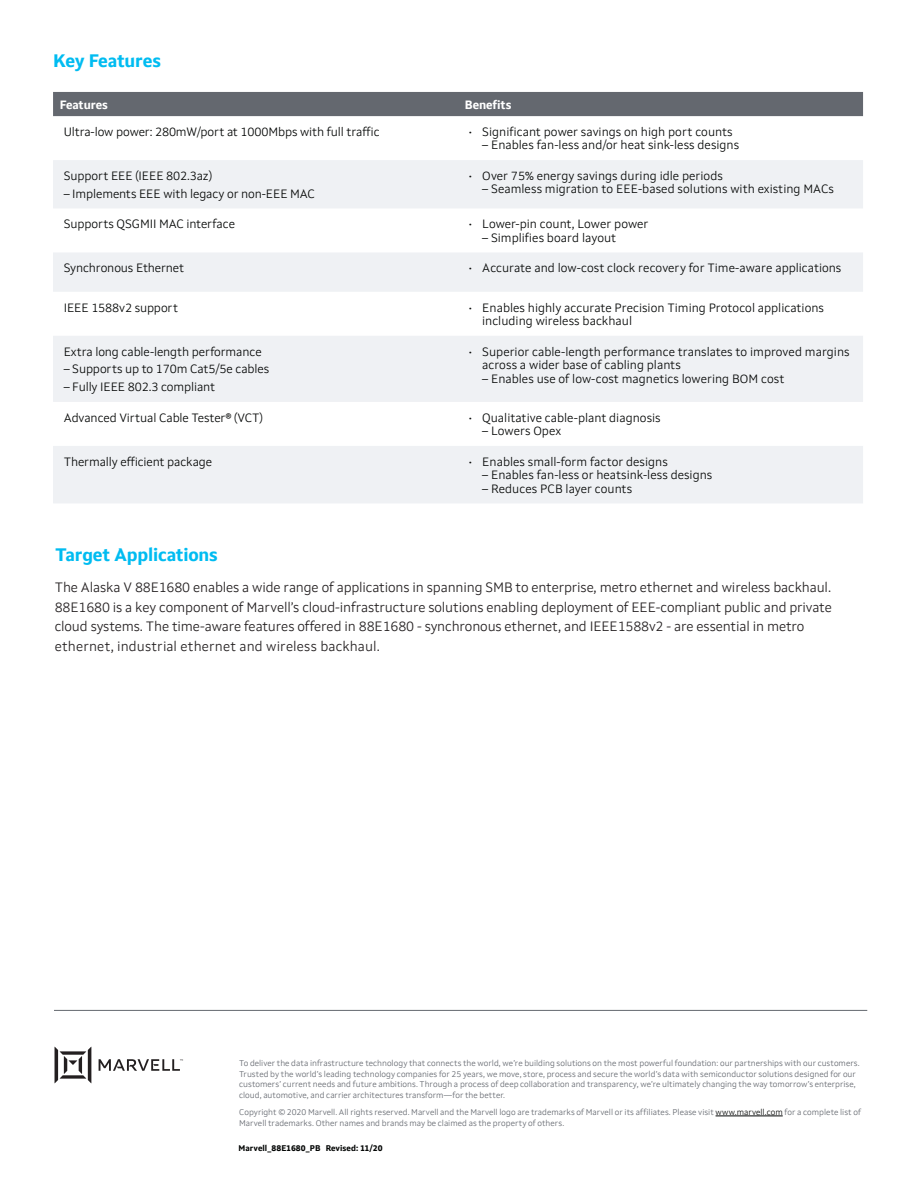
<style>
.page{position:relative;width:918px;height:1188px;background:#fff}
.page>*{position:absolute;margin:0;border:0;box-sizing:border-box;transform-origin:0 0}
.t1{font:700 18px "Setimo";letter-spacing:-.01em;color:#00bcf1}
.t2{font:300 13.5px/19.5px "Setimo";letter-spacing:-.01em;color:#231f20}
.t3{font:300 12px/13.5px "Setimo";color:#040605}
.t4{font:700 12px "Setimo";letter-spacing:-.01em;color:#fff}
.t5{font:300 8.25px/10.5px "Setimo";color:#64686f}
.t6{font:700 8.25px "Setimo";color:#040605}
.s1{color:#040605}
</style>
<div class="page">
<svg style="left:55px;top:1047px;width:128px;height:36px"></svg>
<hr style="left:54px;top:1010px;width:813px;height:1px;background:#64686f">
<hr style="left:716px;top:1116px;width:67px;height:1px;background:#040605">
<div style="left:53px;top:92px;width:810px;height:24px;background:#64686f"></div>
<svg style="left:53px;top:160px;width:810px;height:343px;fill:#eff1f4"></svg>
<h1 class="t1" style="left:53px;top:50px;width:109px">Key Features</h1>
<p class="t4" style="left:60px;top:97px;width:50px">Features</p>
<p class="t4" style="left:465px;top:97px;width:48px">Benefits</p>
<p class="t3" style="left:64px;top:125px;width:317px">Ultra-low power: 280mW/port at 1000Mbps with full traffic</p>
<p class="t3" style="left:469px;top:125px;width:265px">• Significant power savings on high port counts</p>
<p class="t3" style="left:482px;top:138px;width:259px">– Enables fan-less and/or heat sink-less designs</p>
<p class="t3" style="left:64px;top:169px;width:150px">Support EEE (IEEE 802.3az)</p>
<p class="t3" style="left:64px;top:187px;width:253px">– Implements EEE with legacy or non-EEE MAC</p>
<p class="t3" style="left:469px;top:169px;width:256px">• Over 75% energy savings during idle periods</p>
<p class="t3" style="left:482px;top:182px;width:353px">– Seamless migration to EEE-based solutions with existing MACs</p>
<p class="t3" style="left:64px;top:217px;width:173px">Supports QSGMII MAC interface</p>
<p class="t3" style="left:469px;top:217px;width:181px">• Lower-pin count, Lower power</p>
<p class="t3" style="left:482px;top:231px;width:135px">– Simplifies board layout</p>
<p class="t3" style="left:64px;top:261px;width:122px">Synchronous Ethernet</p>
<p class="t3" style="left:469px;top:261px;width:374px">• Accurate and low-cost clock recovery for Time-aware applications</p>
<p class="t3" style="left:64px;top:301px;width:116px">IEEE 1588v2 support</p>
<p class="t3" style="left:482px;top:301px;width:343px;text-indent:-14px">• Enables highly accurate Precision Timing Protocol applications including wireless backhaul</p>
<p class="t3" style="left:64px;top:345px;width:199px">Extra long cable-length performance</p>
<p class="t3" style="left:64px;top:362px;width:207px">– Supports up to 170m Cat5/5e cables</p>
<p class="t3" style="left:64px;top:380px;width:153px">– Fully IEEE 802.3 compliant</p>
<p class="t3" style="left:482px;top:345px;width:369px;text-indent:-14px">• Superior cable-length performance translates to improved margins across a wider base of cabling plants</p>
<p class="t3" style="left:482px;top:372px;width:304px">– Enables use of low-cost magnetics lowering BOM cost</p>
<p class="t3" style="left:64px;top:411px;width:201px">Advanced Virtual Cable Tester® (VCT)</p>
<p class="t3" style="left:469px;top:411px;width:193px">• Qualitative cable-plant diagnosis</p>
<p class="t3" style="left:482px;top:424px;width:80px">– Lowers Opex</p>
<p class="t3" style="left:64px;top:455px;width:150px">Thermally efficient package</p>
<p class="t3" style="left:469px;top:455px;width:201px">• Enables small-form factor designs</p>
<p class="t3" style="left:482px;top:468px;width:232px">– Enables fan-less or heatsink-less designs</p>
<p class="t3" style="left:482px;top:482px;width:152px">– Reduces PCB layer counts</p>
<h1 class="t1" style="left:55px;top:544px;width:164px">Target Applications</h1>
<p class="t2" style="left:55px;top:578px;width:779px">The Alaska V 88E1680 enables a wide range of applications in spanning SMB to enterprise, metro ethernet and wireless backhaul.<br>88E1680 is a key component of Marvell’s cloud-infrastructure solutions enabling deployment of EEE-compliant public and private cloud systems. The time-aware features offered in 88E1680 - synchronous ethernet, and IEEE1588v2 - are essential in metro ethernet, industrial ethernet and wireless backhaul.</p>
<p class="t5" style="left:239px;top:1058px;width:622px">To deliver the data infrastructure technology that connects the world, we’re building solutions on the most powerful foundation: our partnerships with our customers.<br>Trusted by the world’s leading technology companies for 25 years, we move, store, process and secure the world’s data with semiconductor solutions designed for our customers’ current needs and future ambitions. Through a process of deep collaboration and transparency, we’re ultimately changing the way tomorrow’s enterprise, cloud, automotive, and carrier architectures transform—for the better.</p>
<p class="t5" style="left:239px;top:1107px;width:623px">Copyright © 2020 Marvell. All rights reserved. Marvell and the Marvell logo are trademarks of Marvell or its affiliates. Please visit <span class="s1">www.marvell.com</span> for a complete list of<br>Marvell trademarks. Other names and brands may be claimed as the property of others.</p>
<p class="t6" style="left:239px;top:1143px;width:146px">Marvell_88E1680_PB Revised: 11/20</p>
</div>
